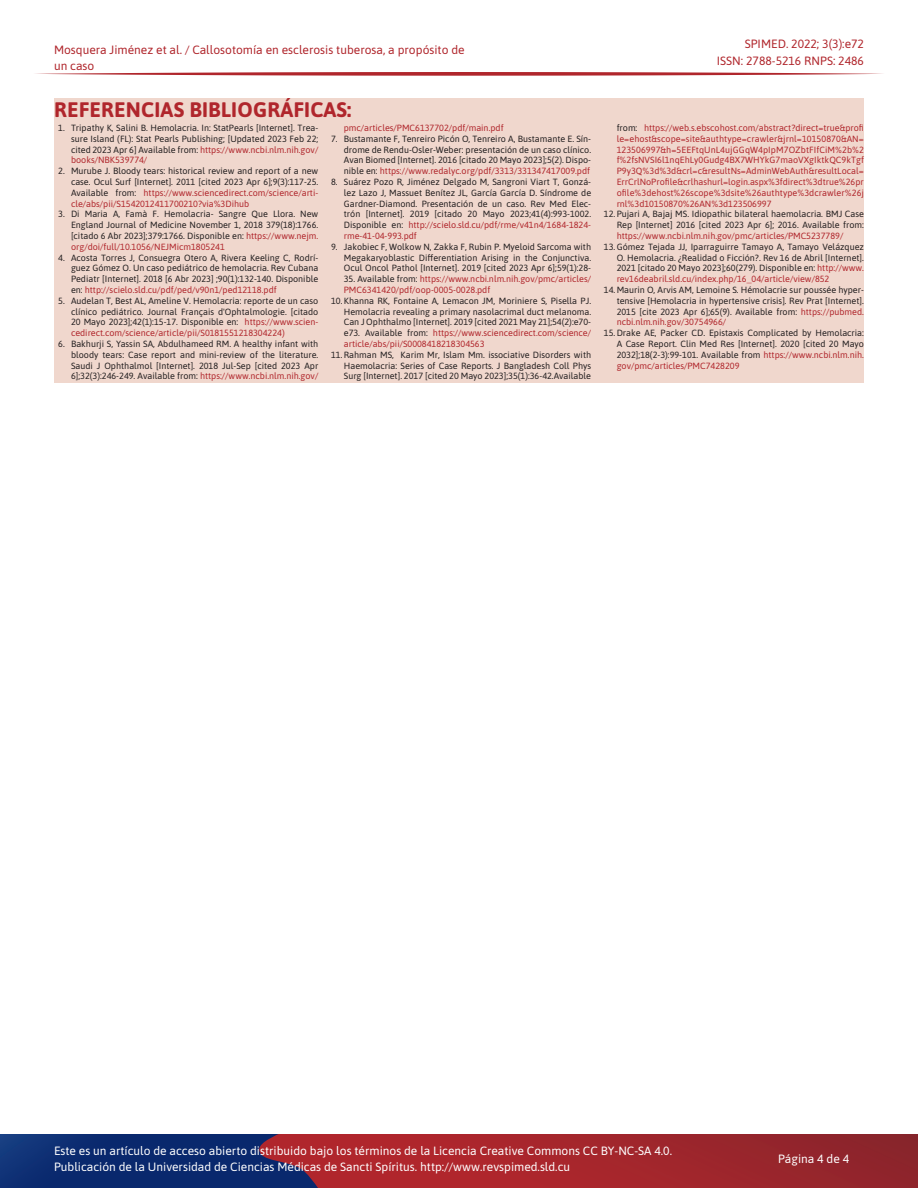
<style>
.page{position:relative;width:918px;height:1188px;background:#fff}
.page>*{position:absolute;margin:0;border:0;box-sizing:border-box;transform-origin:0 0}
.t1{font:700 21px "Asap";letter-spacing:.01em;color:#b0262c}
.t2{font:12px "Asap";color:#fff}
.t3{font:12px/16.5px "Asap";color:#b0262c}
.t4{font:9px/10.8px "Asap";color:#231f20;text-align:justify}
.t5{font:9px/10.8px "Asap";color:#b0262c}
.s1{color:#b0262c}
.s2{color:#231f20}
</style>
<div class="page">
<svg style="left:35px;top:72px;width:848px;height:4px"></svg>
<svg style="left:318px;top:1134px;width:600px;height:54px;background:#a2252b"></svg>
<svg style="left:0;top:1134px;width:318px;height:54px;background:#1b2968"></svg>
<div style="left:54px;top:123px;width:810px;height:260px;background:#f0d7cd"></div>
<div style="left:54px;top:98px;width:810px;height:25px;background:#f0d7cd"></div>
<p class="t3" style="left:54px;top:41px;width:412px">Mosquera Jiménez et al. / Callosotomía en esclerosis tuberosa, a propósito de un caso</p>
<p class="t3" style="left:745px;top:35px;width:121px">SPIMED. 2022; 3(3):e72</p>
<p class="t3" style="left:717px;top:52px;width:149px">ISSN: 2788-5216 RNPS: 2486</p>
<p class="t1" style="left:54px;top:95px;width:299px">REFERENCIAS BIBLIOGRÁFICAS:</p>
<p class="t4" style="left:71px;top:122px;width:249px;text-indent:-13px">1. Tripathy K, Salini B. Hemolacria. In: StatPearls [Internet]. Trea&shy;sure Island (FL): Stat Pearls Publishing; [Updated 2023 Feb 22; cited 2023 Apr 6] Available from: <span class="s1">https://www.ncbi.nlm.nih.gov/ books/NBK539774/</span></p>
<p class="t4" style="left:71px;top:165px;width:249px;text-indent:-13px">2. Murube J. Bloody tears: historical review and report of a new case. Ocul Surf [Internet]. 2011 [cited 2023 Apr 6];9(3):117-25.<br>Available from: <span class="s1">https://www.sciencedirect.com/science/arti&shy;cle/abs/pii/S1542012411700210?via%3Dihub</span></p>
<p class="t4" style="left:71px;top:208px;width:249px;text-indent:-13px">3. Di Maria A, Famà F. Hemolacria- Sangre Que Llora. New England Journal of Medicine November 1, 2018 379(18):1766. [citado 6 Abr 2023];379:1766. Disponible en: <span class="s1">https://www.nejm. org/doi/full/10.1056/NEJMicm1805241</span></p>
<p class="t4" style="left:71px;top:252px;width:249px;text-indent:-13px">4. Acosta Torres J, Consuegra Otero A, Rivera Keeling C, Rodrí&shy;guez Gómez O. Un caso pediátrico de hemolacria. Rev Cubana Pediatr [Internet]. 2018 [6 Abr 2023] ;90(1):132-140. Disponible en: <span class="s1">http://scielo.sld.cu/pdf/ped/v90n1/ped12118.pdf</span></p>
<p class="t4" style="left:71px;top:295px;width:249px;text-indent:-13px">5. Audelan T, Best AL, Ameline V. Hemolacria: reporte de un caso clínico pediátrico. Journal Français d'Ophtalmologie. [citado 20 Mayo 2023];42(1):15-17. Disponible en: <span class="s1">https://www.scien&shy;cedirect.com/science/article/pii/S0181551218304224)</span></p>
<p class="t4" style="left:71px;top:338px;width:249px;text-indent:-13px">6. Bakhurji S, Yassin SA, Abdulhameed RM. A healthy infant with bloody tears: Case report and mini-review of the literature.<br>Saudi J Ophthalmol [Internet]. 2018 Jul-Sep [cited 2023 Apr 6];32(3):246-249. Available from: <span class="s1">https://www.ncbi.nlm.nih.gov/</span></p>
<p class="t5" style="left:344px;top:122px;width:161px">pmc/articles/PMC6137702/pdf/main.pdf</p>
<p class="t4" style="left:344px;top:133px;width:249px;text-indent:-13px">7. Bustamante F, Tenreiro Picón O, Tenreiro A, Bustamante E. Sín&shy;drome de Rendu-Osler-Weber: presentación de un caso clínico.<br>Avan Biomed [Internet]. 2016 [citado 20 Mayo 2023];5(2). Dispo&shy;nible en: <span class="s1">https://www.redalyc.org/pdf/3313/331347417009.pdf</span></p>
<p class="t4" style="left:344px;top:176px;width:249px;text-indent:-13px">8. Suárez Pozo R, Jiménez Delgado M, Sangroni Viart T, Gonzá&shy;lez Lazo J, Massuet Benítez JL, García García D. Síndrome de Gardner-Diamond. Presentación de un caso. Rev Med Elec&shy;trón [Internet]. 2019 [citado 20 Mayo 2023;41(4):993-1002.<br>Disponible en: <span class="s1">http://scielo.sld.cu/pdf/rme/v41n4/1684-1824- rme-41-04-993.pdf</span></p>
<p class="t4" style="left:344px;top:241px;width:249px;text-indent:-13px">9. Jakobiec F, Wolkow N, Zakka F, Rubin P. Myeloid Sarcoma with Megakaryoblastic Differentiation Arising in the Conjunctiva.<br>Ocul Oncol Pathol [Internet]. 2019 [cited 2023 Apr 6];59(1):28-</p>
<p class="t5" style="left:344px;top:273px;width:249px"><span class="s2">35. Available from:</span> https://www.ncbi.nlm.nih.gov/pmc/articles/<br>PMC6341420/pdf/oop-0005-0028.pdf</p>
<p class="t4" style="left:344px;top:295px;width:249px;text-indent:-13px">10. Khanna RK, Fontaine A, Lemacon JM, Moriniere S, Pisella PJ.<br>Hemolacria revealing a primary nasolacrimal duct melanoma.<br>Can J Ophthalmo [Internet]. 2019 [cited 2021 May 21];54(2):e70- e73. Available from: <span class="s1">https://www.sciencedirect.com/science/ article/abs/pii/S0008418218304563</span></p>
<p class="t4" style="left:344px;top:349px;width:249px;text-indent:-13px">11.Rahman MS, Karim Mr, Islam Mm. issociative Disorders with Haemolacria: Series of Case Reports. J Bangladesh Coll Phys Surg [Internet]. 2017 [cited 20 Mayo 2023];35(1):36-42.Available</p>
<p class="t5" style="left:617px;top:122px;width:249px;text-align:justify"><span class="s2">from:</span> https://web.s.ebscohost.com/abstract?direct=true&amp;profi le=ehost&amp;scope=site&amp;authtype=crawler&amp;jrnl=10150870&amp;AN= 123506997&amp;h=5EEFtqUnL4ujGGqW4pIpM7OZbtFIfCiM%2b%2 f%2fsNVSI6l1nqEhLy0Gudg4BX7WHYkG7maoVXgIktkQC9kTgf P9y3Q%3d%3d&amp;crl=c&amp;resultNs=AdminWebAuth&amp;resultLocal= ErrCrlNoProfile&amp;crlhashurl=login.aspx%3fdirect%3dtrue%26pr ofile%3dehost%26scope%3dsite%26authtype%3dcrawler%26j rnl%3d10150870%26AN%3d123506997</p>
<p class="t4" style="left:617px;top:208px;width:249px;text-indent:-13px">12. Pujari A, Bajaj MS. Idiopathic bilateral haemolacria. BMJ Case Rep [Internet] 2016 [cited 2023 Apr 6]; 2016. Available from: <span class="s1">https://www.ncbi.nlm.nih.gov/pmc/articles/PMC5237789/</span></p>
<p class="t4" style="left:617px;top:241px;width:249px;text-indent:-13px">13.Gómez Tejada JJ, Iparraguirre Tamayo A, Tamayo Velázquez O. Hemolacria. ¿Realidad o Ficción?. Rev 16 de Abril [Internet].<br>2021 [citado 20 Mayo 2023];60(279). Disponible en: <span class="s1">http://www. rev16deabril.sld.cu/index.php/16_04/article/view/852</span></p>
<p class="t4" style="left:617px;top:284px;width:249px;text-indent:-13px">14. Maurin O, Arvis AM, Lemoine S. Hémolacrie sur poussée hyper&shy;tensive [Hemolacria in hypertensive crisis]. Rev Prat [Internet].<br>2015 [cite 2023 Apr 6];65(9). Available from: <span class="s1">https://pubmed. ncbi.nlm.nih.gov/30754966/</span></p>
<p class="t4" style="left:617px;top:327px;width:249px;text-indent:-13px">15.Drake AE, Packer CD. Epistaxis Complicated by Hemolacria:<br>A Case Report. Clin Med Res [Internet]. 2020 [cited 20 Mayo 2032];18(2-3):99-101. Available from <span class="s1">https://www.ncbi.nlm.nih. gov/pmc/articles/PMC7428209</span></p>
<p class="t2" style="left:54px;top:1142px;width:620px">Este es un artículo de acceso abierto distribuido bajo los términos de la Licencia Creative Commons CC BY-NC-SA 4.0.</p>
<p class="t2" style="left:54px;top:1159px;width:518px">Publicación de la Universidad de Ciencias Médicas de Sancti Spíritus. http://www.revspimed.sld.cu</p>
<p class="t2" style="left:778px;top:1151px;width:73px">Página 4 de 4</p>
</div>
